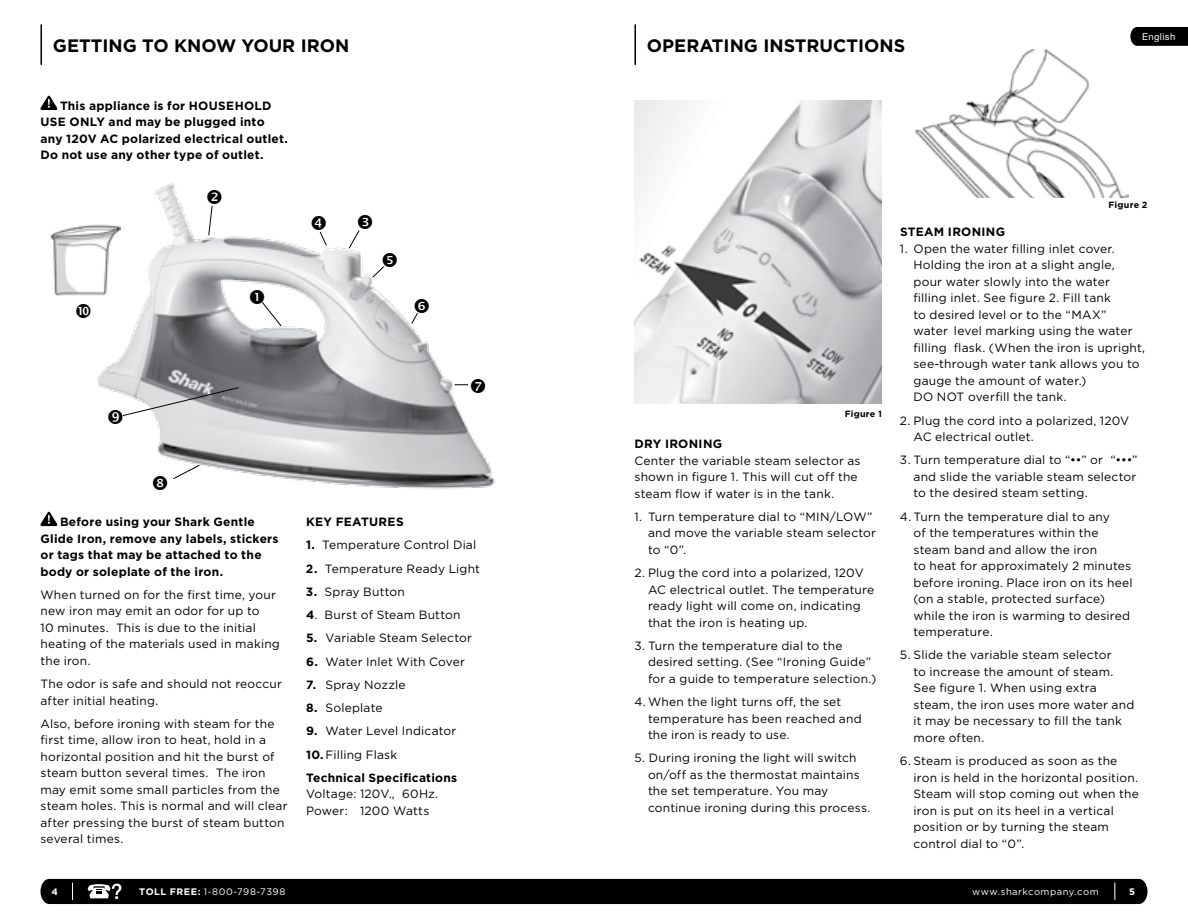
<style>
.page{position:relative;width:1188px;height:918px;background:#fff}
.page>*{position:absolute;margin:0;border:0;box-sizing:border-box;transform-origin:0 0}
.t1{font:700 18px "Gotham";color:#000}
.t2{font:12px/16.5px "Gotham";letter-spacing:.015em;color:#000}
.t3{font:700 12px/16.5px "Gotham";letter-spacing:.02em;color:#000}
.t4{font:9.45px "Gotham";letter-spacing:.055em;color:#fff}
.t5{font:9.45px "Helvetica Neue LT Std";letter-spacing:.045em;color:#fff}
.t6{font:700 9px "Gotham";letter-spacing:.025em;color:#000}
.s1{font-weight:700}
</style>
<div class="page">
<svg style="left:1130px;top:27px;width:58px;height:19px"></svg>
<img style="left:914px;top:50px;width:215px;height:147px">
<hr style="left:40px;top:24px;width:2px;height:41px;background:#000">
<hr style="left:634px;top:24px;width:2px;height:41px;background:#000">
<svg style="left:40px;top:511px;width:18px;height:15px"></svg>
<svg style="left:40px;top:95px;width:18px;height:15px"></svg>
<img style="left:97px;top:183px;width:398px;height:307px">
<img style="left:634px;top:101px;width:248px;height:303px">
<img style="left:50px;top:217px;width:70px;height:83px">
<div style="left:40px;top:879px;width:1108px;height:25px;background:#000"></div>
<svg style="left:250px;top:290px;width:32px;height:37px"></svg>
<svg style="left:207px;top:190px;width:14px;height:46px"></svg>
<svg style="left:348px;top:215px;width:49px;height:63px"></svg>
<svg style="left:411px;top:299px;width:18px;height:26px"></svg>
<svg style="left:455px;top:379px;width:30px;height:14px"></svg>
<svg style="left:153px;top:464px;width:47px;height:26px"></svg>
<svg style="left:109px;top:387px;width:131px;height:37px"></svg>
<svg style="left:312px;top:216px;width:15px;height:30px"></svg>
<h1 class="t1" style="left:53px;top:36px;width:298px">GETTING TO KNOW YOUR IRON</h1>
<h1 class="t1" style="left:647px;top:36px;width:260px">OPERATING INSTRUCTIONS</h1>
<p class="t3" style="left:40px;top:97px;width:249px;text-indent:20px">This appliance is for HOUSEHOLD USE ONLY and may be plugged into any 120V AC polarized electrical outlet.<br>Do not use any other type of outlet.</p>
<p class="t5" style="left:1142px;top:31px;width:35px">English</p>
<p class="t6" style="left:1108px;top:199px;width:40px">Figure 2</p>
<p class="t3" style="left:40px;top:513px;width:240px;text-indent:20px">Before using your Shark Gentle Glide Iron, remove any labels, stickers or tags that may be attached to the body or soleplate of the iron.</p>
<p class="t2" style="left:40px;top:586px;width:241px">When turned on for the first time, your new iron may emit an odor for up to<br>10 minutes. This is due to the initial heating of the materials used in making the iron.</p>
<p class="t2" style="left:40px;top:675px;width:243px">The odor is safe and should not reoccur after initial heating.</p>
<p class="t2" style="left:40px;top:715px;width:249px">Also, before ironing with steam for the first time, allow iron to heat, hold in a horizontal position and hit the burst of steam button several times. The iron may emit some small particles from the steam holes. This is normal and will clear after pressing the burst of steam button several times.</p>
<p class="t3" style="left:306px;top:513px;width:99px">KEY FEATURES</p>
<p class="t2" style="left:306px;top:537px;width:172px"><span class="s1">1.</span> Temperature Control Dial</p>
<p class="t2" style="left:306px;top:560px;width:176px"><span class="s1">2.</span> Temperature Ready Light</p>
<p class="t2" style="left:306px;top:583px;width:101px"><span class="s1">3.</span> Spray Button</p>
<p class="t2" style="left:306px;top:606px;width:156px"><span class="s1">4</span>. Burst of Steam Button</p>
<p class="t2" style="left:306px;top:630px;width:168px"><span class="s1">5.</span> Variable Steam Selector</p>
<p class="t2" style="left:306px;top:653px;width:161px"><span class="s1">6.</span> Water Inlet With Cover</p>
<p class="t2" style="left:306px;top:676px;width:101px"><span class="s1">7.</span> Spray Nozzle</p>
<p class="t2" style="left:306px;top:699px;width:78px"><span class="s1">8.</span> Soleplate</p>
<p class="t2" style="left:306px;top:719px;width:153px;line-height:23.2px"><span class="s1">9.</span> Water Level Indicator<br><span class="s1">10.</span>Filling Flask<br><span class="s1">Technical Specifications</span></p>
<p class="t2" style="left:306px;top:786px;width:134px">Voltage: 120V., 60Hz.<br>Power: 1200 Watts</p>
<p class="t6" style="left:845px;top:408px;width:39px">Figure 1</p>
<p class="t3" style="left:634px;top:435px;width:89px">DRY IRONING</p>
<p class="t2" style="left:634px;top:452px;width:228px">Center the variable steam selector as shown in figure 1. This will cut off the steam flow if water is in the tank.</p>
<p class="t2" style="left:648px;top:508px;width:230px;text-indent:-14px">1. Turn temperature dial to “MIN/LOW” and move the variable steam selector to “0”.</p>
<p class="t2" style="left:648px;top:564px;width:228px;text-indent:-14px">2. Plug the cord into a polarized, 120V AC electrical outlet. The temperature ready light will come on, indicating that the iron is heating up.</p>
<p class="t2" style="left:648px;top:637px;width:230px;text-indent:-14px">3. Turn the temperature dial to the desired setting. (See “Ironing Guide” for a guide to temperature selection.)</p>
<p class="t2" style="left:648px;top:693px;width:215px;text-indent:-14px">4. When the light turns off, the set temperature has been reached and the iron is ready to use.</p>
<p class="t2" style="left:648px;top:750px;width:224px;text-indent:-14px">5. During ironing the light will switch on/off as the thermostat maintains the set temperature. You may continue ironing during this process.</p>
<p class="t3" style="left:900px;top:224px;width:107px">STEAM IRONING</p>
<p class="t2" style="left:913px;top:240px;width:233px;text-indent:-14px">1. Open the water filling inlet cover.<br>Holding the iron at a slight angle, pour water slowly into the water filling inlet. See figure 2. Fill tank<br>to desired level or to the “MAX”<br>water level marking using the water filling flask. (When the iron is upright, see-through water tank allows you to gauge the amount of water.)<br>DO NOT overfill the tank.</p>
<p class="t2" style="left:913px;top:412px;width:217px;text-indent:-14px">2. Plug the cord into a polarized, 120V<br>AC electrical outlet.</p>
<p class="t2" style="left:913px;top:452px;width:226px;text-align:justify;text-indent:-14px">3. Turn temperature dial to “••” or “•••” and slide the variable steam selector to the desired steam setting.</p>
<p class="t2" style="left:913px;top:508px;width:221px;text-indent:-14px">4. Turn the temperature dial to any<br>of the temperatures within the steam band and allow the iron<br>to heat for approximately 2 minutes before ironing. Place iron on its heel (on a stable, protected surface) while the iron is warming to desired temperature.</p>
<p class="t2" style="left:913px;top:647px;width:222px;text-indent:-13px">5. Slide the variable steam selector<br>to increase the amount of steam.<br>See figure 1. When using extra steam, the iron uses more water and it may be necessary to fill the tank more often.</p>
<p class="t2" style="left:913px;top:752px;width:227px;text-indent:-14px">6. Steam is produced as soon as the iron is held in the horizontal position.<br>Steam will stop coming out when the iron is put on its heel in a vertical position or by turning the steam control dial to “0”.</p>
<p class="t4" style="left:139px;top:887px;width:148px"><span class="s1">TOLL FREE:</span> 1-800-798-7398</p>
<p class="t4" style="left:972px;top:887px;width:128px">www.sharkcompany.com</p>
</div>
